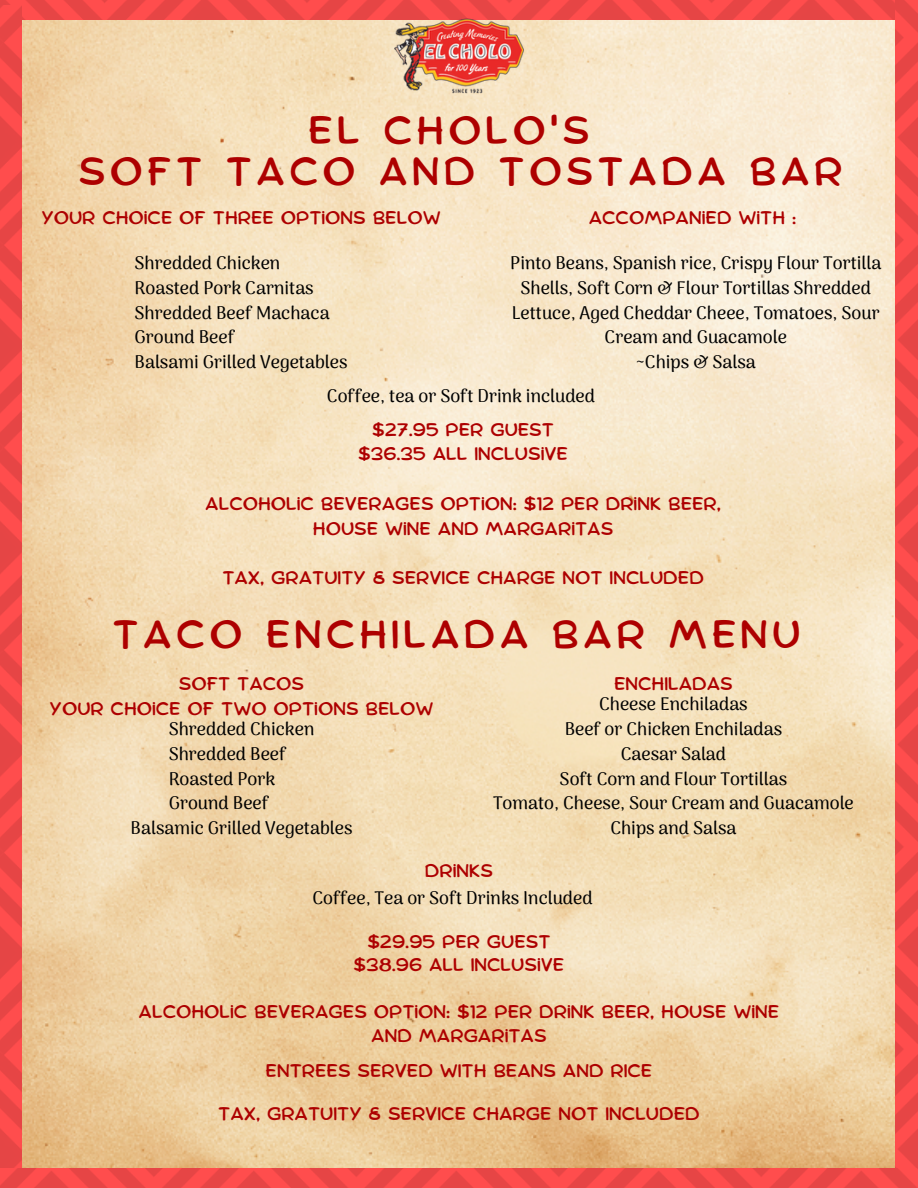
<style>
.page{position:relative;width:918px;height:1188px;background:#fff}
.page>*{position:absolute;margin:0;border:0;box-sizing:border-box;transform-origin:0 0}
.t1{font:38.85px "Comica";letter-spacing:.11em;color:#ad0000}
.t2{font:500 18px/24.8px "Arima Madurai";color:#000;text-align:center}
.t3{font:18px/23.7px "Comica";color:#ad0000;text-align:center}
</style>
<div class="page">
<img style="left:21px;top:20px;width:874px;height:1149px">
<img style="left:0;top:0;width:895px;height:20px">
<img style="left:0;top:5px;width:21px;height:1164px">
<img style="left:895px;top:0;width:23px;height:1169px">
<img style="left:337px;top:0;width:244px;height:117px">
<img style="left:0;top:1169px;width:918px;height:19px">
<p class="t1" style="left:308px;top:113px;width:283px">EL CHOLO'S</p>
<p class="t1" style="left:79px;top:154px;width:765px">SOFT TACO AND TOSTADA BAR</p>
<p class="t3" style="left:41px;top:207px;width:401px">YOUR CHOICE OF THREE OPTIONS BELOW</p>
<p class="t3" style="left:589px;top:207px;width:209px">ACCOMPANIED WITH :</p>
<p class="t2" style="left:135px;top:250px;width:147px">Shredded Chicken</p>
<p class="t2" style="left:135px;top:275px;width:181px">Roasted Pork Carnitas</p>
<p class="t2" style="left:135px;top:300px;width:197px">Shredded Beef Machaca</p>
<p class="t2" style="left:135px;top:325px;width:102px">Ground Beef</p>
<p class="t2" style="left:135px;top:349px;width:214px">Balsami Grilled Vegetables</p>
<p class="t2" style="left:327px;top:383px;width:270px">Coffee, tea or Soft Drink included</p>
<p class="t2" style="left:510px;top:250px;width:373px">Pinto Beans, Spanish rice, Crispy Flour Tortilla Shells, Soft Corn &amp; Flour Tortillas Shredded Lettuce, Aged Cheddar Cheee, Tomatoes, Sour Cream and Guacamole</p>
<p class="t2" style="left:636px;top:349px;width:122px">~Chips &amp; Salsa</p>
<p class="t3" style="left:372px;top:418px;width:183px">$27.95 PER GUEST</p>
<p class="t3" style="left:358px;top:443px;width:211px">$36.35 ALL INCLUSIVE</p>
<p class="t3" style="left:205px;top:492px;width:517px;line-height:24.8px">ALCOHOLIC BEVERAGES OPTION: $12 PER DRINK BEER,<br>HOUSE WINE AND MARGARITAS</p>
<p class="t3" style="left:222px;top:567px;width:483px">TAX, GRATUITY &amp; SERVICE CHARGE NOT INCLUDED</p>
<p class="t1" style="left:112px;top:617px;width:690px">TACO ENCHILADA BAR MENU</p>
<p class="t3" style="left:179px;top:673px;width:127px">SOFT TACOS</p>
<p class="t3" style="left:50px;top:698px;width:385px">YOUR CHOICE OF TWO OPTIONS BELOW</p>
<p class="t2" style="left:169px;top:716px;width:147px">Shredded Chicken</p>
<p class="t2" style="left:169px;top:741px;width:119px">Shredded Beef</p>
<p class="t2" style="left:169px;top:766px;width:108px">Roasted Pork</p>
<p class="t2" style="left:169px;top:791px;width:102px">Ground Beef</p>
<p class="t2" style="left:131px;top:815px;width:223px">Balsamic Grilled Vegetables</p>
<p class="t3" style="left:614px;top:673px;width:120px">ENCHILADAS</p>
<p class="t2" style="left:599px;top:692px;width:150px">Cheese Enchiladas</p>
<p class="t2" style="left:565px;top:716px;width:219px">Beef or Chicken Enchiladas</p>
<p class="t2" style="left:621px;top:741px;width:107px">Caesar Salad</p>
<p class="t2" style="left:560px;top:766px;width:229px">Soft Corn and Flour Tortillas</p>
<p class="t2" style="left:493px;top:791px;width:362px">Tomato, Cheese, Sour Cream and Guacamole</p>
<p class="t2" style="left:610px;top:815px;width:128px">Chips and Salsa</p>
<p class="t3" style="left:425px;top:859px;width:70px">DRINKS</p>
<p class="t2" style="left:312px;top:885px;width:282px">Coffee, Tea or Soft Drinks Included</p>
<p class="t3" style="left:367px;top:930px;width:185px">$29.95 PER GUEST</p>
<p class="t3" style="left:354px;top:954px;width:212px">$38.96 ALL INCLUSIVE</p>
<p class="t3" style="left:139px;top:1001px;width:642px">ALCOHOLIC BEVERAGES OPTION: $12 PER DRINK BEER, HOUSE WINE<br>AND MARGARITAS</p>
<p class="t3" style="left:266px;top:1060px;width:388px">ENTREES SERVED WITH BEANS AND RICE</p>
<p class="t3" style="left:218px;top:1102px;width:483px">TAX, GRATUITY &amp; SERVICE CHARGE NOT INCLUDED</p>
</div>
